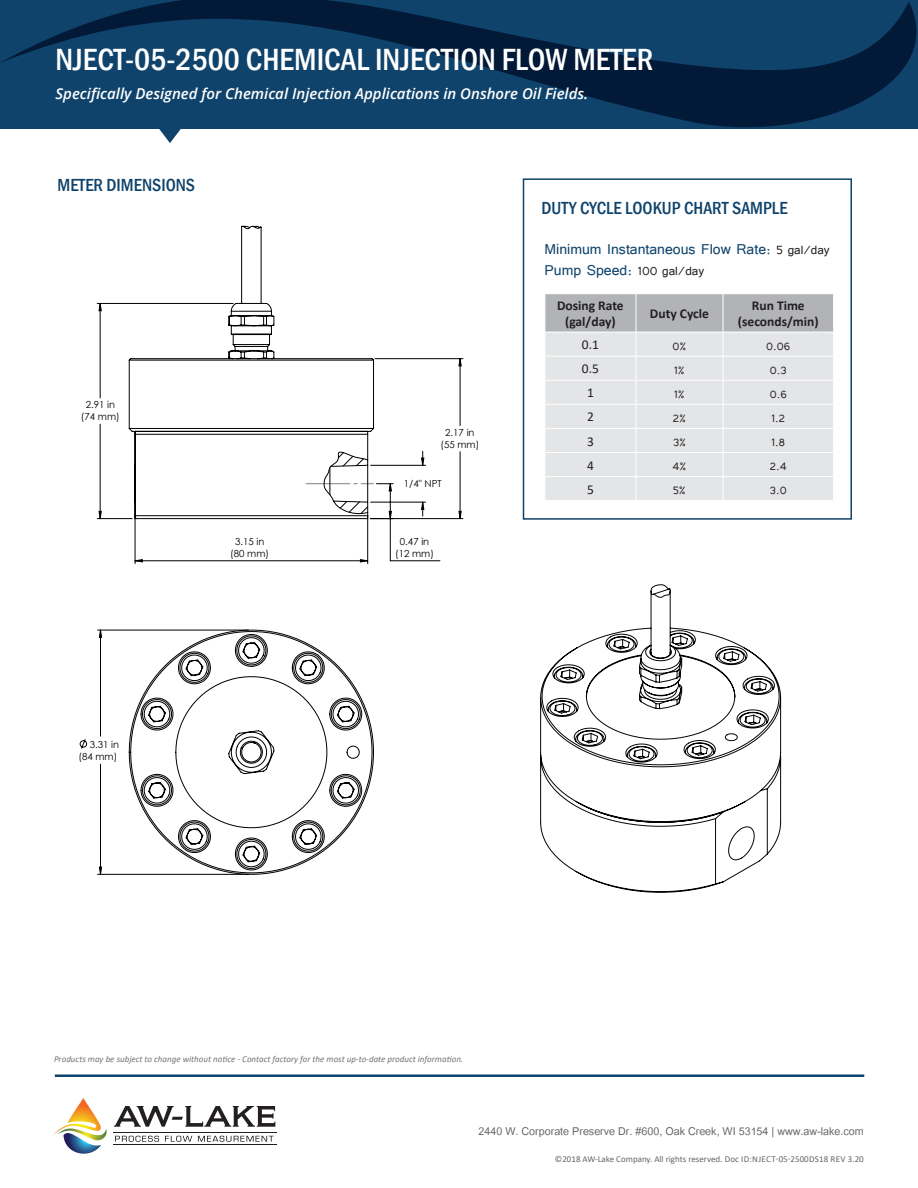
<style>
.page{position:relative;width:918px;height:1188px;background:#fff}
.page>*{position:absolute;margin:0;border:0;box-sizing:border-box;transform-origin:0 0}
.Product_Headline{font:500 condensed 31.5px "Franklin Gothic";color:#fff}
.Subhead_Line{font:18px "Tunga";color:#0f436b}
.t1{font:500 condensed 18px "Franklin Gothic";color:#0f436b}
.Benefit_Statement{font:italic 600 15px "Open Sans";color:#fff}
.t2{font:15px "Utsaah";color:#67676a}
.Content_Body{font:13.5px "Tunga";color:#231f20}
.Content_Body-2{font:700 13.5px/16.2px "Calibri";color:#231f20;text-align:center}
.Table_Content_Text{font:700 13.5px/16.2px "Calibri";color:#231f20;text-align:center}
.Table_Content_Text-2{font:13.5px "Calibri";color:#231f20}
.t3{font:9.75px "Century Gothic";color:#000}
.note{font:italic 9px "Calibri";color:#72757a}
.Part_Number_Guide_He{font:9px "Calibri";color:#67676a}
.s1{font-size:15px;color:#231f20}
</style>
<div class="page">
<svg style="left:0;top:0;width:918px;height:129px;background:#0b375d"></svg>
<svg style="left:158px;top:128px;width:24px;height:15px"></svg>
<div style="left:55px;top:1075px;width:809px;height:1px;border:1px solid #0f436b"></div>
<svg style="left:53px;top:1098px;width:54px;height:56px"></svg>
<svg style="left:114px;top:1106px;width:161px;height:21px"></svg>
<hr style="left:113px;top:1132px;width:164px;height:1px;background:#211e1e">
<hr style="left:113px;top:1144px;width:164px;height:1px;background:#211e1e">
<svg style="left:115px;top:1136px;width:44px;height:6px"></svg>
<svg style="left:165px;top:1136px;width:27px;height:6px"></svg>
<svg style="left:198px;top:1136px;width:76px;height:6px"></svg>
<div style="left:523px;top:178px;width:329px;height:342px;border:2px solid #0f436b"></div>
<svg style="left:545px;top:294px;width:289px;height:206px;background:#dcdddf"></svg>
<svg style="left:540px;top:584px;width:241px;height:309px"></svg>
<hr style="left:371px;top:518px;width:92px;height:1px;background:#000">
<hr style="left:375px;top:358px;width:88px;height:1px;background:#000">
<hr style="left:135px;top:519px;width:1px;height:45px;background:#000">
<hr style="left:367px;top:515px;width:1px;height:49px;background:#000">
<hr style="left:97px;top:518px;width:35px;height:1px;background:#000">
<hr style="left:97px;top:303px;width:136px;height:1px;background:#000">
<hr style="left:98px;top:609px;width:150px;height:1px;background:#000">
<hr style="left:98px;top:853px;width:150px;height:1px;background:#000">
<svg style="left:99px;top:303px;width:362px;height:259px"></svg>
<svg style="left:375px;top:452px;width:18px;height:67px"></svg>
<svg style="left:128px;top:226px;width:247px;height:293px"></svg>
<svg style="left:80px;top:739px;width:7px;height:10px"></svg>
<hr style="left:375px;top:611px;width:88px;height:1px;background:#000">
<svg style="left:375px;top:611px;width:18px;height:1px"></svg>
<hr style="left:135px;top:611px;width:233px;height:1px;background:#000">
<hr style="left:97px;top:611px;width:136px;height:1px;background:#000">
<hr style="left:98px;top:630px;width:150px;height:1px;background:#000">
<hr style="left:98px;top:874px;width:150px;height:1px;background:#000">
<svg style="left:99px;top:630px;width:3px;height:244px"></svg>
<svg style="left:128px;top:629px;width:246px;height:246px"></svg>
<p class="Product_Headline" style="left:56px;top:39px;width:599px">NJECT-05-2500 CHEMICAL INJECTION FLOW METER</p>
<p class="Benefit_Statement" style="left:56px;top:84px;width:534px">Specifically Designed for Chemical Injection Applications in Onshore Oil Fields.</p>
<p class="t1" style="left:57px;top:173px;width:139px">METER DIMENSIONS</p>
<p class="t3" style="left:86px;top:397px;width:31px">2.91 in</p>
<p class="t3" style="left:81px;top:410px;width:40px">(74 mm)</p>
<p class="t3" style="left:90px;top:737px;width:31px">3.31 in</p>
<p class="t3" style="left:79px;top:750px;width:40px">(84 mm)</p>
<p class="t3" style="left:235px;top:535px;width:31px">3.15 in</p>
<p class="t3" style="left:230px;top:546px;width:40px">(80 mm)</p>
<p class="t3" style="left:445px;top:426px;width:31px">2.17 in</p>
<p class="t3" style="left:441px;top:437px;width:40px">(55 mm)</p>
<p class="t3" style="left:404px;top:477px;width:39px">1/4" NPT</p>
<p class="t3" style="left:400px;top:535px;width:31px">0.47 in</p>
<p class="t3" style="left:395px;top:546px;width:40px">(12 mm)</p>
<p class="t1" style="left:542px;top:196px;width:248px">DUTY CYCLE LOOKUP CHART SAMPLE</p>
<p class="Subhead_Line" style="left:544px;top:237px;width:287px">Minimum Instantaneous Flow Rate: <span class="s1">5 gal/day</span></p>
<p class="Subhead_Line" style="left:544px;top:259px;width:161px">Pump Speed: <span class="s1">100 gal/day</span></p>
<p class="Table_Content_Text" style="left:557px;top:297px;width:68px">Dosing Rate (gal/day)</p>
<p class="Content_Body-2" style="left:650px;top:305px;width:61px">Duty Cycle</p>
<p class="Content_Body-2" style="left:738px;top:297px;width:82px">Run Time (seconds/min)</p>
<p class="Table_Content_Text-2" style="left:582px;top:335px;width:19px">0.1</p>
<p class="Content_Body" style="left:673px;top:337px;width:15px">0%</p>
<p class="Content_Body" style="left:766px;top:337px;width:26px">0.06</p>
<p class="Table_Content_Text-2" style="left:582px;top:359px;width:19px">0.5</p>
<p class="Content_Body" style="left:674px;top:361px;width:12px">1%</p>
<p class="Content_Body" style="left:770px;top:361px;width:18px">0.3</p>
<p class="Table_Content_Text-2" style="left:587px;top:383px;width:8px">1</p>
<p class="Content_Body" style="left:674px;top:385px;width:12px">1%</p>
<p class="Content_Body" style="left:770px;top:385px;width:19px">0.6</p>
<p class="Table_Content_Text-2" style="left:587px;top:408px;width:8px">2</p>
<p class="Content_Body" style="left:673px;top:409px;width:15px">2%</p>
<p class="Content_Body" style="left:772px;top:409px;width:15px">1.2</p>
<p class="Table_Content_Text-2" style="left:587px;top:432px;width:8px">3</p>
<p class="Content_Body" style="left:673px;top:433px;width:14px">3%</p>
<p class="Content_Body" style="left:772px;top:433px;width:15px">1.8</p>
<p class="Table_Content_Text-2" style="left:587px;top:456px;width:8px">4</p>
<p class="Content_Body" style="left:672px;top:457px;width:15px">4%</p>
<p class="Content_Body" style="left:770px;top:457px;width:19px">2.4</p>
<p class="Table_Content_Text-2" style="left:587px;top:480px;width:8px">5</p>
<p class="Content_Body" style="left:673px;top:482px;width:14px">5%</p>
<p class="Content_Body" style="left:770px;top:482px;width:18px">3.0</p>
<p class="note" style="left:54px;top:1053px;width:411px">Products may be subject to change without notice - Contact factory for the most up-to-date product information.</p>
<p class="t2" style="left:479px;top:1124px;width:387px">2440 W. Corporate Preserve Dr. #600, Oak Creek, WI 53154 | www.aw-lake.com</p>
<p class="Part_Number_Guide_He" style="left:555px;top:1153px;width:310px">©2018 AW-Lake Company. All rights reserved. Doc ID:NJECT-05-2500DS18 REV 3.20</p>
</div>
